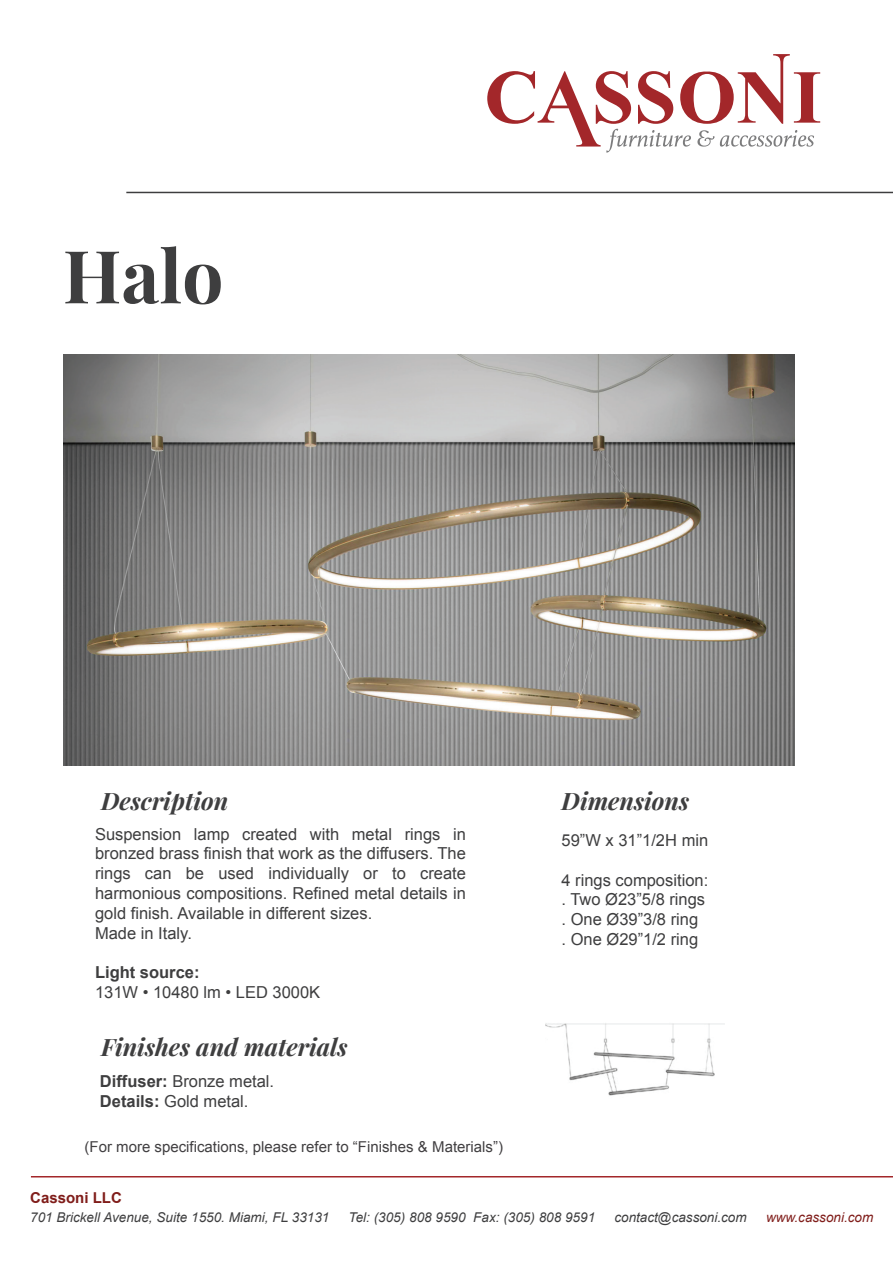
<style>
.page{position:relative;width:893px;height:1263px;background:#fff}
.page>*{position:absolute;margin:0;border:0;box-sizing:border-box;transform-origin:0 0}
.t1{font:700 73.2px "Playfair Display";color:#3e3e3f}
.t2{font:italic 700 24px "Playfair Display";color:#3e3e3f}
.t3{font:16.5px/19.8px "Arial";color:#3e3e3f}
.t4{font:700 16.5px "Arial";color:#3e3e3f}
.t5{font:15px "Arial";color:#413f41}
.t6{font:700 15px "Arial";color:#801d1a}
.t7{font:italic 13.5px "Arial";color:#3e3e3f}
.t8{font:italic 13.5px "Arial";color:#801d1a}
.s1{font-weight:700}
</style>
<div class="page">
<hr style="left:31px;top:1176px;width:862px;height:1px;background:#a3272a">
<hr style="left:126px;top:192px;width:767px;height:1px;background:#3e3e3f">
<svg style="left:487px;top:54px;width:333px;height:99px"></svg>
<img style="left:64px;top:355px;width:730px;height:411px">
<img style="left:546px;top:1023px;width:179px;height:73px">
<h1 class="t1" style="left:63px;top:218px;width:162px">Halo</h1>
<h2 class="t2" style="left:101px;top:782px;width:129px">Description</h2>
<p class="t3" style="left:95px;top:824px;width:372px">Suspension lamp created with metal rings in bronzed brass finish that work as the diffusers. The rings can be used individually or to create harmonious compositions. Refined metal details in gold finish. Available in different sizes.<br>Made in Italy.</p>
<p class="t4" style="left:95px;top:961px;width:106px">Light source:</p>
<p class="t3" style="left:95px;top:982px;width:227px">131W • 10480 lm • LED 3000K</p>
<h2 class="t2" style="left:101px;top:1027px;width:248px">Finishes and materials</h2>
<p class="t3" style="left:100px;top:1072px;width:176px"><span class="s1">Diffuser:</span> Bronze metal.<br><span class="s1">Details:</span> Gold metal.</p>
<p class="t5" style="left:85px;top:1137px;width:420px">(For more specifications, please refer to “Finishes &amp; Materials”)</p>
<h2 class="t2" style="left:561px;top:782px;width:129px">Dimensions</h2>
<p class="t3" style="left:561px;top:830px;width:148px">59”W x 31”1/2H min</p>
<p class="t3" style="left:561px;top:870px;width:148px">4 rings composition: . Two Ø23”5/8 rings . One Ø39”3/8 ring<br>. One Ø29”1/2 ring</p>
<p class="t6" style="left:30px;top:1187px;width:93px">Cassoni LLC</p>
<p class="t7" style="left:30px;top:1209px;width:301px">701 Brickell Avenue, Suite 1550. Miami, FL 33131</p>
<p class="t7" style="left:349px;top:1209px;width:248px">Tel: (305) 808 9590 Fax: (305) 808 9591</p>
<p class="t7" style="left:614px;top:1209px;width:134px">contact@cassoni.com</p>
<p class="t8" style="left:766px;top:1209px;width:109px">www.cassoni.com</p>
</div>
